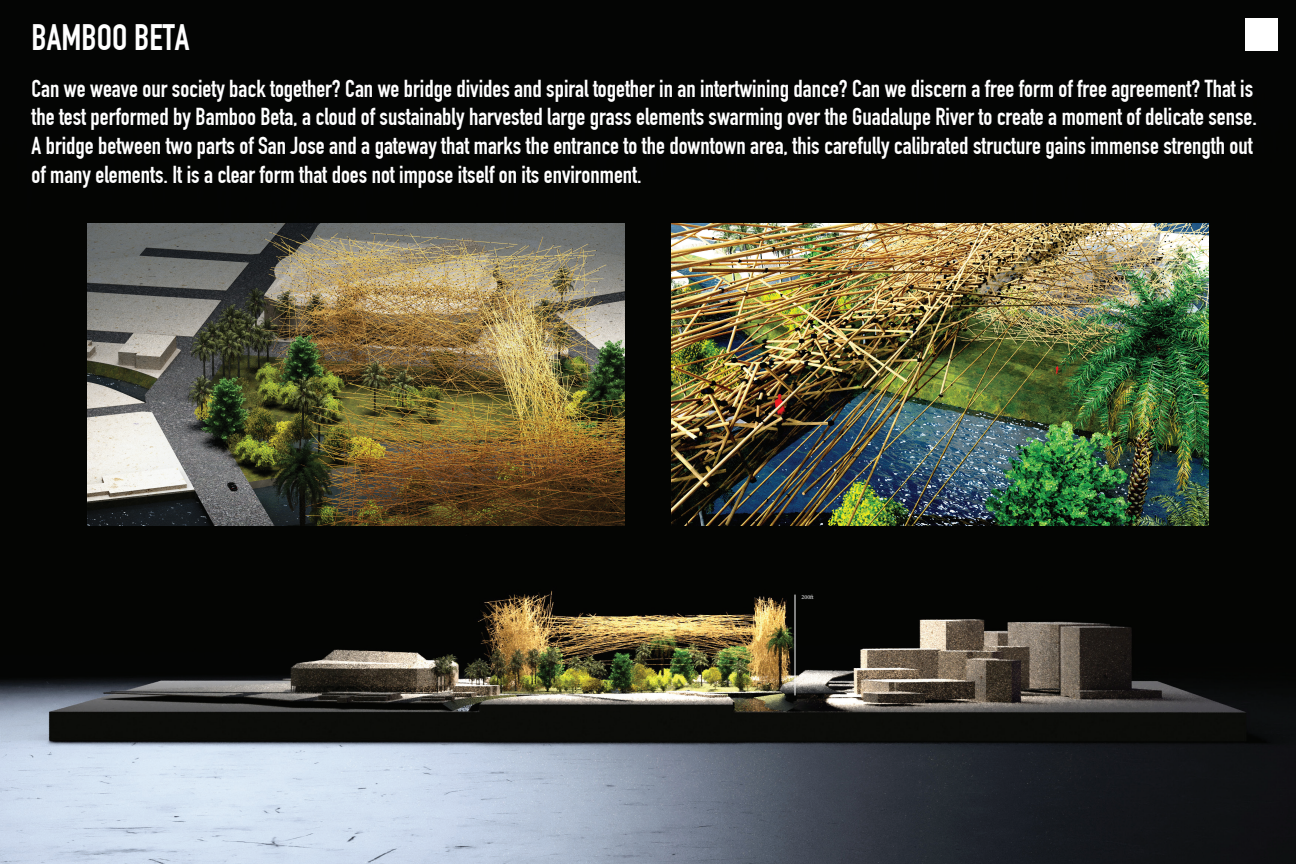
<style>
.page{position:relative;width:1296px;height:864px;background:#fff}
.page>*{position:absolute;margin:0;border:0;box-sizing:border-box;transform-origin:0 0}
.t1{font:36px "DIN Engschrift";color:#fff}
.t2{font:24px/28.8px "DIN Engschrift";color:#fff}
.t3{font:6px "Minion Pro";color:#fff}
</style>
<div class="page">
<img style="left:0;top:0;width:1296px;height:864px">
<img style="left:87px;top:224px;width:538px;height:302px">
<img style="left:671px;top:224px;width:538px;height:302px">
<div style="left:1245px;top:18px;width:33px;height:33px;background:#fff"></div>
<hr style="left:794px;top:595px;width:2px;height:100px;background:#fff">
<h1 class="t1" style="left:32px;top:17px;width:159px">BAMBOO BETA</h1>
<p class="t2" style="left:32px;top:74px;width:1227px">Can we weave our society back together? Can we bridge divides and spiral together in an intertwining dance? Can we discern a free form of free agreement? That is the test performed by Bamboo Beta, a cloud of sustainably harvested large grass elements swarming over the Guadalupe River to create a moment of delicate sense.<br>A bridge between two parts of San Jose and a gateway that marks the entrance to the downtown area, this carefully calibrated structure gains immense strength out of many elements. It is a clear form that does not impose itself on its environment.</p>
<p class="t3" style="left:802px;top:593px;width:14px">200ft</p>
</div>
